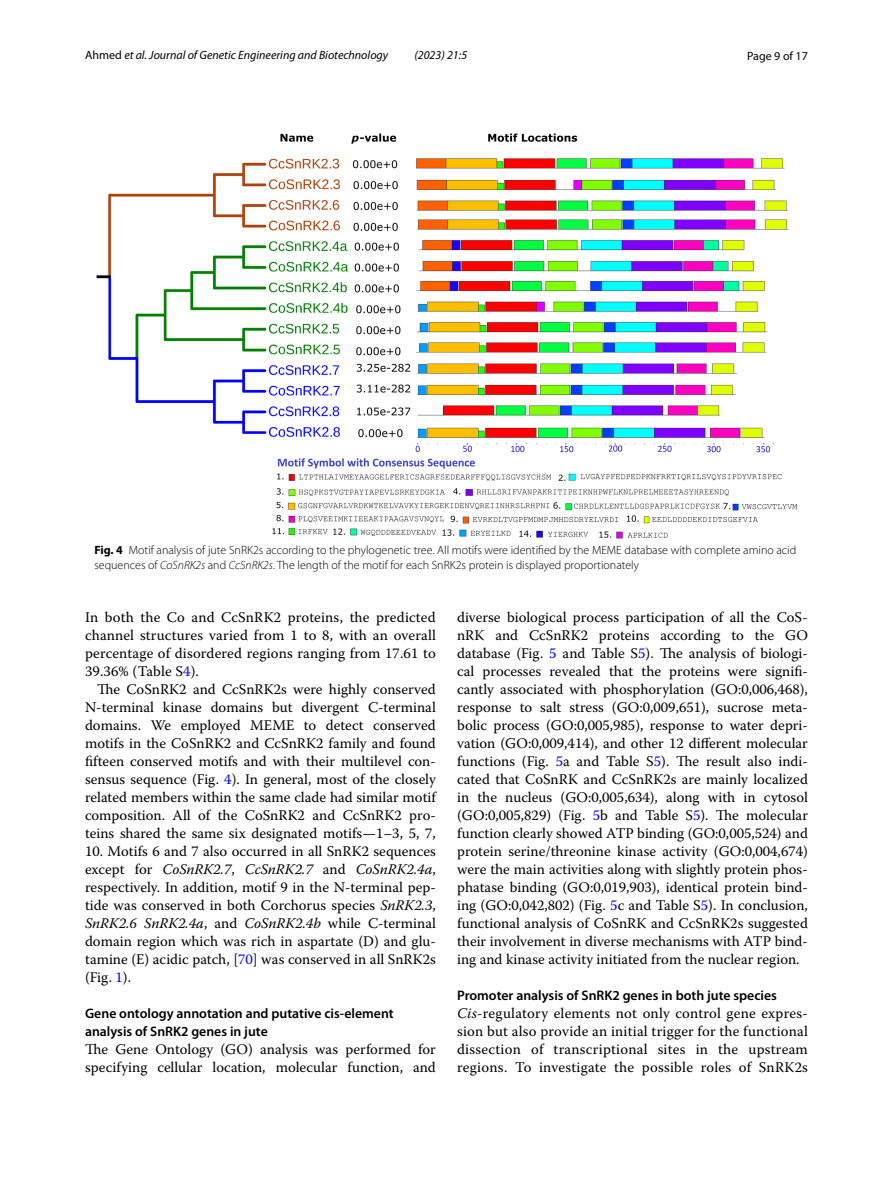
<style>
.page{position:relative;width:893px;height:1187px;background:#fff}
.page>*{position:absolute;margin:0;border:0;box-sizing:border-box;transform-origin:0 0}
.t1{font:14.7px/18px "Warnock Pro";color:#000;text-align:justify}
.t2{font:600 13.8px/18px "Myriad Pro";color:#000}
.t3{font:300 12px/15px "Myriad Pro";color:#000}
.t4{font:italic 12px "Myriad Pro";color:#000}
.t5{font:12px "Myriad Pro";color:#000}
.s1{font-style:normal}
.s2{font-weight:700}
.s3{font-style:italic}
.s4{color:#00f}
</style>
<div class="page">
<img style="left:97px;top:133px;width:700px;height:405px">
<p class="t4" style="left:85px;top:48px;width:305px"><span class="s1">Ahmed</span> et al. Journal of Genetic Engineering and Biotechnology</p>
<p class="t4" style="left:414px;top:48px;width:54px">(2023) 21:5</p>
<p class="t5" style="left:747px;top:48px;width:62px">Page 9 of 17</p>
<p class="t3" style="left:94px;top:542px;width:703px"><span class="s2">Fig. 4</span> Motif analysis of jute SnRK2s according to the phylogenetic tree. All motifs were identified by the MEME database with complete amino acid sequences of <span class="s3">CoSnRK2s</span> and <span class="s3">CcSnRK2s</span>. The length of the motif for each SnRK2s protein is displayed proportionately</p>
<p class="t1" style="left:85px;top:607px;width:352px">In both the Co and CcSnRK2 proteins, the predicted channel structures varied from 1 to 8, with an overall percentage of disordered regions ranging from 17.61 to 39.36% (Table S<span class="s4">4</span>).</p>
<p class="t1" style="left:85px;top:679px;width:352px;text-indent:12px">The CoSnRK2 and CcSnRK2s were highly conserved N-terminal kinase domains but divergent C-terminal domains. We employed MEME to detect conserved motifs in the CoSnRK2 and CcSnRK2 family and found fifteen conserved motifs and with their multilevel con&shy;sensus sequence (Fig. <span class="s4">4</span>). In general, most of the closely related members within the same clade had similar motif composition. All of the CoSnRK2 and CcSnRK2 pro&shy;teins shared the same six designated motifs—1–3, 5, 7,</p>
<p class="t1" style="left:85px;top:841px;width:352px">10. Motifs 6 and 7 also occurred in all SnRK2 sequences except for <span class="s3">CoSnRK2.7</span>, <span class="s3">CcSnRK2.7</span> and <span class="s3">CoSnRK2.4a</span>, respectively. In addition, motif 9 in the N-terminal pep&shy;tide was conserved in both Corchorus species <span class="s3">SnRK2.3</span>, <span class="s3">SnRK2.6 SnRK2.4a</span>, and <span class="s3">CoSnRK2.4b</span> while C-terminal domain region which was rich in aspartate (D) and glu&shy;tamine (E) acidic patch, [<span class="s4">70</span>] was conserved in all SnRK2s (Fig. <span class="s4">1</span>).</p>
<p class="t2" style="left:85px;top:1003px;width:310px">Gene ontology annotation and putative cis‑element analysis of SnRK2 genes in jute</p>
<p class="t1" style="left:85px;top:1039px;width:352px">The Gene Ontology (GO) analysis was performed for specifying cellular location, molecular function, and</p>
<p class="t1" style="left:457px;top:607px;width:352px">diverse biological process participation of all the CoS&shy;nRK and CcSnRK2 proteins according to the GO database (Fig. <span class="s4">5</span> and Table S<span class="s4">5</span>). The analysis of biologi&shy;cal processes revealed that the proteins were signifi&shy;cantly associated with phosphorylation (GO:0,006,468), response to salt stress (GO:0,009,651), sucrose meta&shy;bolic process (GO:0,005,985), response to water depri&shy;vation (GO:0,009,414), and other 12 different molecular functions (Fig. <span class="s4">5</span>a and Table S<span class="s4">5</span>). The result also indi&shy;cated that CoSnRK and CcSnRK2s are mainly localized in the nucleus (GO:0,005,634), along with in cytosol (GO:0,005,829) (Fig. <span class="s4">5</span>b and Table S<span class="s4">5</span>). The molecular function clearly showed ATP binding (GO:0,005,524) and protein serine/threonine kinase activity (GO:0,004,674) were the main activities along with slightly protein phos&shy;phatase binding (GO:0,019,903), identical protein bind&shy;ing (GO:0,042,802) (Fig. <span class="s4">5</span>c and Table S<span class="s4">5</span>). In conclusion, functional analysis of CoSnRK and CcSnRK2s suggested their involvement in diverse mechanisms with ATP bind&shy;ing and kinase activity initiated from the nuclear region.</p>
<p class="t2" style="left:457px;top:985px;width:321px">Promoter analysis of SnRK2 genes in both jute species</p>
<p class="t1" style="left:457px;top:1003px;width:352px"><span class="s3">Cis</span>-regulatory elements not only control gene expres&shy;sion but also provide an initial trigger for the functional dissection of transcriptional sites in the upstream regions. To investigate the possible roles of SnRK2s</p>
</div>
